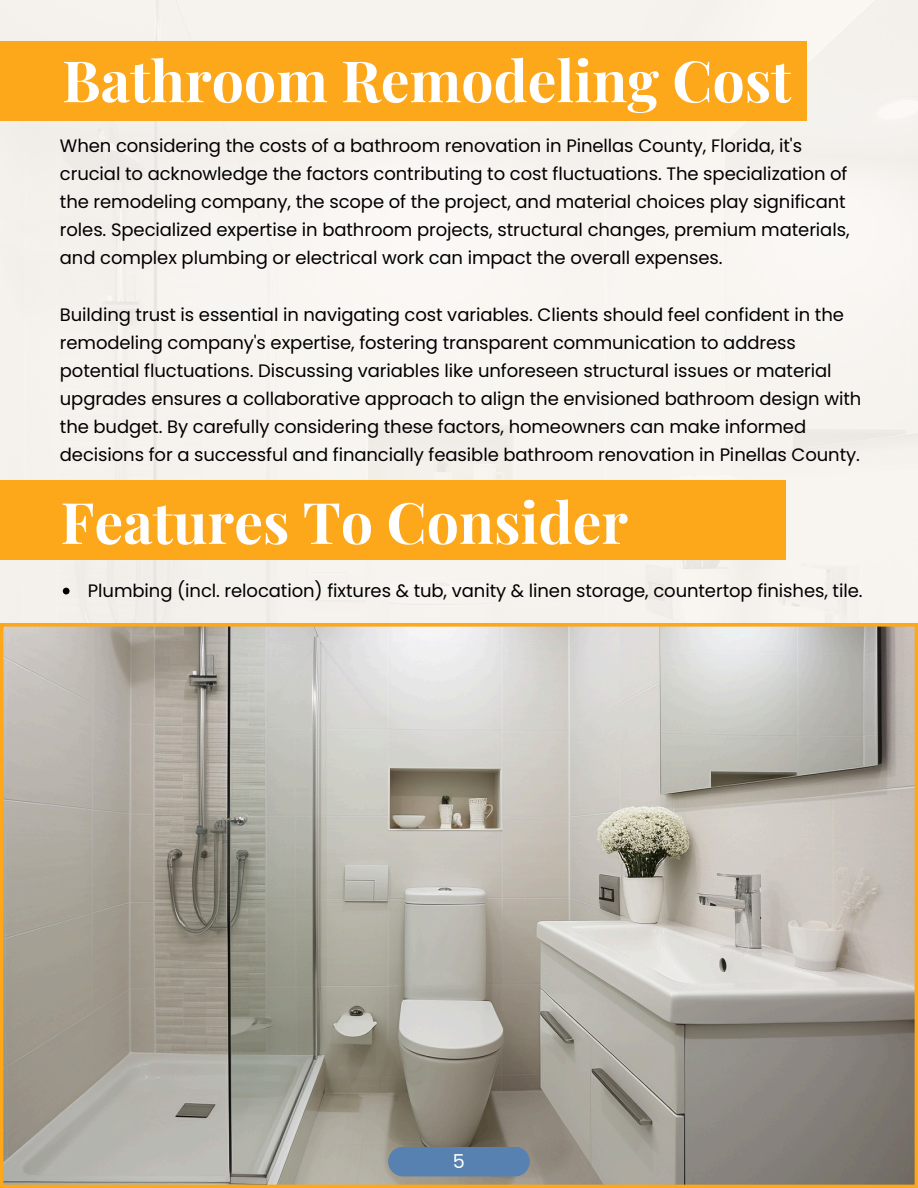
<style>
.page{position:relative;width:918px;height:1188px;background:#fff}
.page>*{position:absolute;margin:0;border:0;box-sizing:border-box;transform-origin:0 0}
.t1{font:700 57.15px "Playfair Display";color:#fff}
.t2{font:19.2px "Poppins";color:#fff}
.t3{font:18px/28.2px "Poppins";letter-spacing:-.005em;color:#000}
</style>
<div class="page">
<div style="left:0;top:0;width:918px;height:623px;background:#f7f4f0"></div>
<svg style="left:0;top:623px;width:918px;height:565px"></svg>
<div style="left:0;top:41px;width:807px;height:79px;background:#fda71b"></div>
<div style="left:388px;top:1147px;width:142px;height:29px;background:#5681b0"></div>
<svg style="left:63px;top:588px;width:7px;height:6px"></svg>
<div style="left:0;top:480px;width:785px;height:80px;background:#fda71b"></div>
<p class="t1" style="left:62px;top:40px;width:731px">Bathroom Remodeling Cost</p>
<h1 class="t3" style="left:60px;top:132px;width:791px">When considering the costs of a bathroom renovation in Pinellas County, Florida, it's crucial to acknowledge the factors contributing to cost fluctuations. The specialization of the remodeling company, the scope of the project, and material choices play significant roles. Specialized expertise in bathroom projects, structural changes, premium materials, and complex plumbing or electrical work can impact the overall expenses.</h1>
<p class="t3" style="left:60px;top:300px;width:803px">Building trust is essential in navigating cost variables. Clients should feel confident in the remodeling company's expertise, fostering transparent communication to address potential fluctuations. Discussing variables like unforeseen structural issues or material upgrades ensures a collaborative approach to align the envisioned bathroom design with the budget. By carefully considering these factors, homeowners can make informed decisions for a successful and financially feasible bathroom renovation in Pinellas County.</p>
<p class="t1" style="left:61px;top:482px;width:569px">Features To Consider</p>
<p class="t3" style="left:88px;top:576px;width:776px">Plumbing (incl. relocation) fixtures &amp; tub, vanity &amp; linen storage, countertop finishes, tile.</p>
<h1 class="t2" style="left:453px;top:1148px;width:14px">5</h1>
</div>
